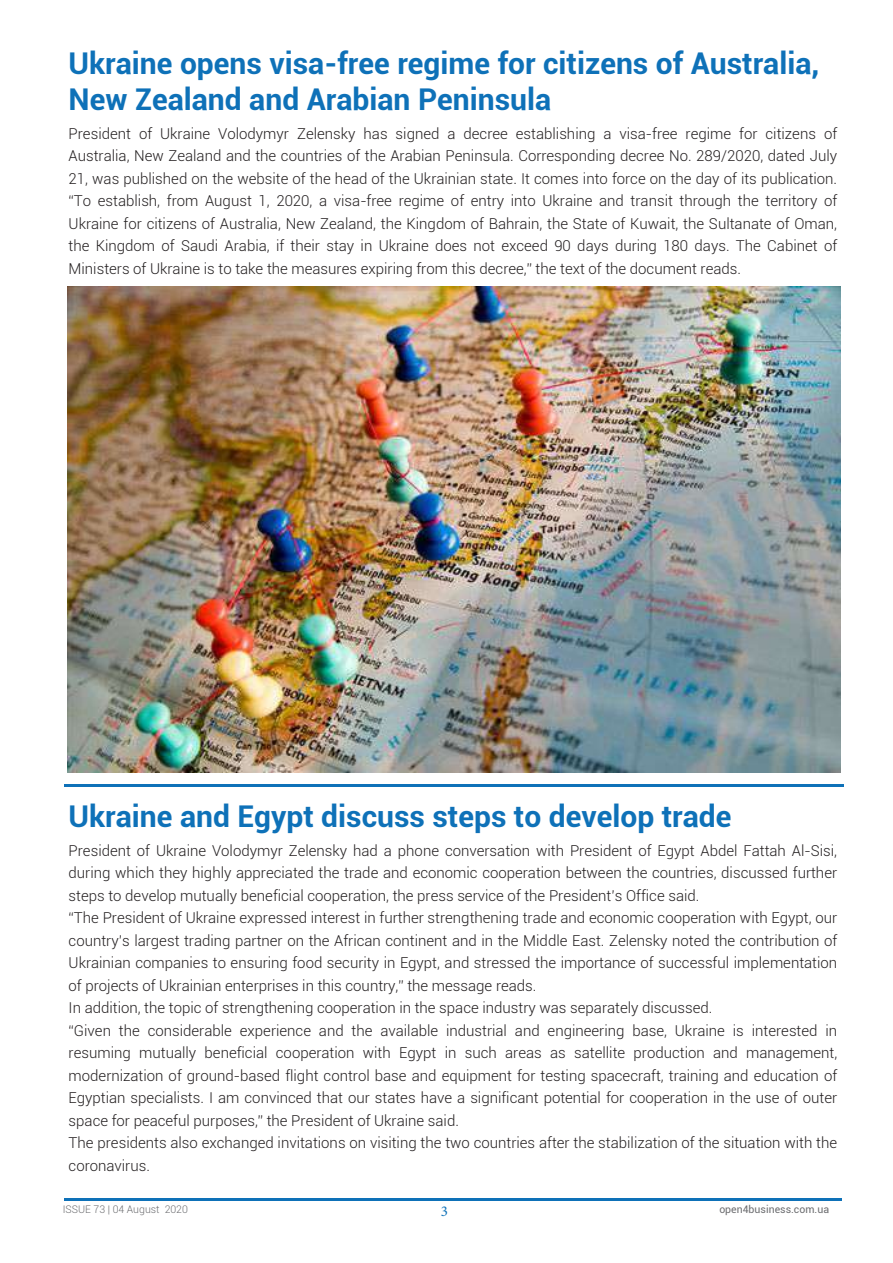
<style>
.page{position:relative;width:893px;height:1263px;background:#fff}
.page>*{position:absolute;margin:0;border:0;box-sizing:border-box;transform-origin:0 0}
.t1{font:700 30px/36px "Roboto";color:#0e71b8}
.t2{font:300 15px/22.5px "Roboto";color:#231f20;text-align:justify}
.t3{font:15px "Minion Pro";color:#0e71b8}
.t4{font:300 10.5px "Roboto";color:#6c6d70}
.t5{font:10.5px "Roboto";color:#6c6d70}
</style>
<div class="page">
<hr style="left:64px;top:1198px;width:777px;height:3px;background:#0e71b8">
<img style="left:68px;top:287px;width:773px;height:485px">
<hr style="left:65px;top:784px;width:779px;height:2px;background:#0e71b8">
<h1 class="t1" style="left:69px;top:44px;width:752px">Ukraine opens visa-free regime for citizens of Australia,<br>New Zealand and Arabian Peninsula</h1>
<p class="t2" style="left:69px;top:122px;width:770px">President of Ukraine Volodymyr Zelensky has signed a decree establishing a visa-free regime for citizens of Australia, New Zealand and the countries of the Arabian Peninsula. Corresponding decree No. 289/2020, dated July 21, was published on the website of the head of the Ukrainian state. It comes into force on the day of its publication. “To establish, from August 1, 2020, a visa-free regime of entry into Ukraine and transit through the territory of Ukraine for citizens of Australia, New Zealand, the Kingdom of Bahrain, the State of Kuwait, the Sultanate of Oman, the Kingdom of Saudi Arabia, if their stay in Ukraine does not exceed 90 days during 180 days. The Cabinet of Ministers of Ukraine is to take the measures expiring from this decree,” the text of the document reads.</p>
<h1 class="t1" style="left:69px;top:797px;width:664px">Ukraine and Egypt discuss steps to develop trade</h1>
<p class="t2" style="left:69px;top:839px;width:770px;text-align:left">President of Ukraine Volodymyr Zelensky had a phone conversation with President of Egypt Abdel Fattah Al-Sisi, during which they highly appreciated the trade and economic cooperation between the countries, discussed further steps to develop mutually beneficial cooperation, the press service of the President’s Office said.<br>“The President of Ukraine expressed interest in further strengthening trade and economic cooperation with Egypt, our country’s largest trading partner on the African continent and in the Middle East. Zelensky noted the contribution of Ukrainian companies to ensuring food security in Egypt, and stressed the importance of successful implementation of projects of Ukrainian enterprises in this country,” the message reads.<br>In addition, the topic of strengthening cooperation in the space industry was separately discussed.<br>“Given the considerable experience and the available industrial and engineering base, Ukraine is interested in resuming mutually beneficial cooperation with Egypt in such areas as satellite production and management, modernization of ground-based flight control base and equipment for testing spacecraft, training and education of Egyptian specialists. I am convinced that our states have a significant potential for cooperation in the use of outer space for peaceful purposes,” the President of Ukraine said.<br>The presidents also exchanged invitations on visiting the two countries after the stabilization of the situation with the coronavirus.</p>
<p class="t4" style="left:63px;top:1202px;width:127px">ISSUE 73 | 04 August 2020</p>
<p class="t5" style="left:719px;top:1201px;width:111px">open4business.com.ua</p>
<p class="t3" style="left:441px;top:1201px;width:9px">3</p>
</div>
